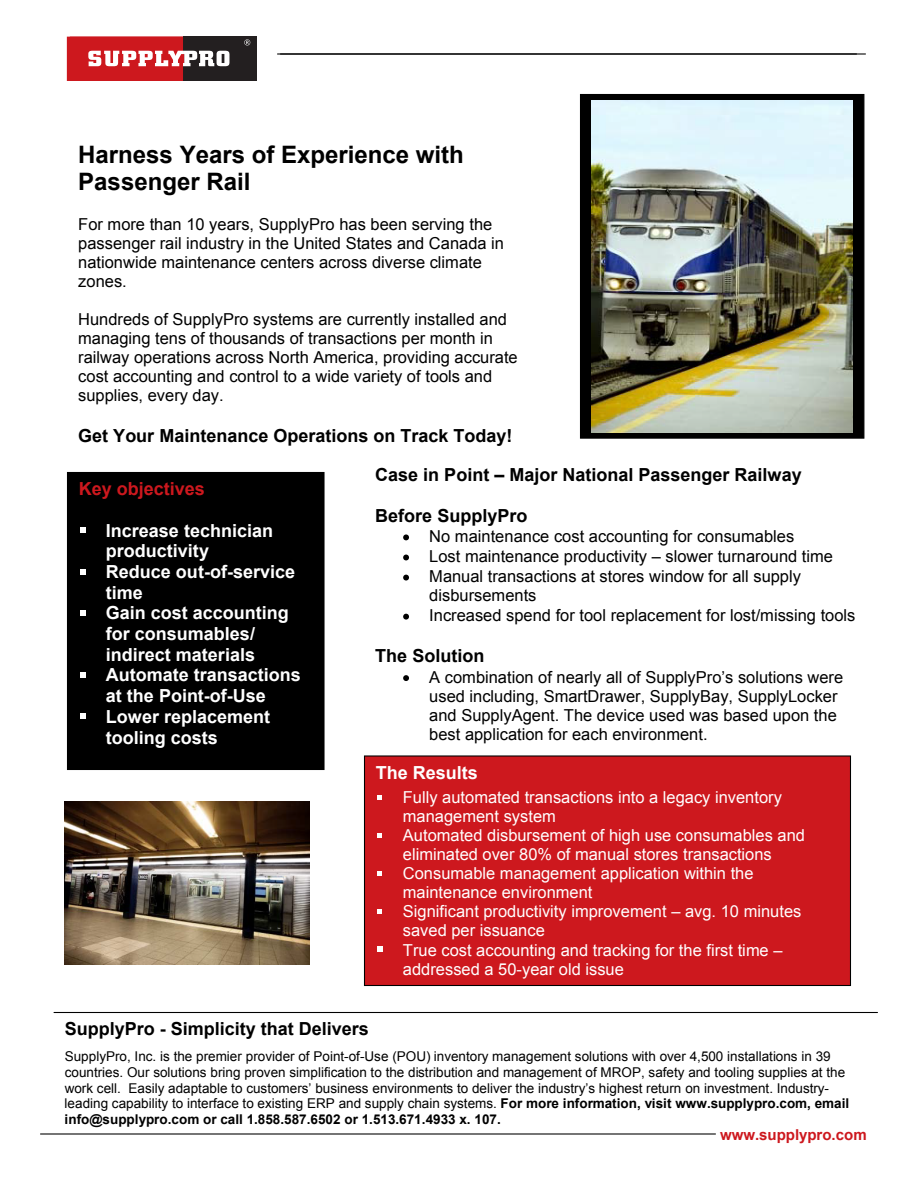
<style>
.page{position:relative;width:918px;height:1188px;background:#fff}
.page>*{position:absolute;margin:0;border:0;box-sizing:border-box;transform-origin:0 0}
.t1{font:700 24px/27.6px "Arial";color:#000}
.t2{font:700 18px/20.7px "Arial";color:#fff}
.t3{font:700 18px/39px "Arial";color:#000}
.t4{font:700 18px "Arial";color:#cd181e}
.t5{font:16.5px/18.9px "Arial";color:#000}
.t6{font:16.5px/19px "Arial";color:#fff}
.t7{font:700 15px "Arial";color:#cd181e}
.t8{font:13.5px/15.6px "Arial";color:#000}
.s1{font-weight:700}
</style>
<div class="page">
<div style="left:580px;top:94px;width:284px;height:345px;background:#000;border:1px solid #000"></div>
<img style="left:592px;top:101px;width:261px;height:331px">
<svg style="left:403px;top:534px;width:6px;height:6px"></svg>
<svg style="left:403px;top:555px;width:6px;height:5px"></svg>
<svg style="left:403px;top:575px;width:6px;height:6px"></svg>
<svg style="left:403px;top:614px;width:6px;height:6px"></svg>
<svg style="left:403px;top:675px;width:6px;height:6px"></svg>
<div style="left:67px;top:472px;width:258px;height:298px;background:#000;border:1px solid #000"></div>
<svg style="left:80px;top:528px;width:6px;height:5px"></svg>
<svg style="left:80px;top:569px;width:6px;height:5px"></svg>
<svg style="left:80px;top:610px;width:6px;height:6px"></svg>
<svg style="left:80px;top:672px;width:6px;height:6px"></svg>
<svg style="left:80px;top:714px;width:6px;height:5px"></svg>
<div style="left:364px;top:755px;width:487px;height:231px;background:#cd181e;border:1px solid #000"></div>
<svg style="left:377px;top:795px;width:5px;height:5px"></svg>
<svg style="left:377px;top:833px;width:5px;height:5px"></svg>
<svg style="left:377px;top:871px;width:5px;height:4px"></svg>
<svg style="left:377px;top:909px;width:5px;height:4px"></svg>
<svg style="left:377px;top:947px;width:6px;height:5px"></svg>
<img style="left:65px;top:802px;width:245px;height:163px">
<hr style="left:40px;top:1133px;width:676px;height:2px;background:#000">
<hr style="left:54px;top:1012px;width:824px;height:1px;background:#000">
<hr style="left:280px;top:53px;width:586px;height:2px;background:#000">
<div style="left:186px;top:37px;width:70px;height:44px;background:#231f20"></div>
<hr style="left:278px;top:53px;width:578px;height:2px;background:#000">
<svg style="left:67px;top:37px;width:163px;height:44px"></svg>
<svg style="left:244px;top:39px;width:7px;height:6px"></svg>
<h1 class="t1" style="left:78px;top:141px;width:387px">Harness Years of Experience with<br>Passenger Rail</h1>
<p class="t5" style="left:78px;top:215px;width:427px">For more than 10 years, SupplyPro has been serving the passenger rail industry in the United States and Canada in nationwide maintenance centers across diverse climate zones.</p>
<p class="t5" style="left:78px;top:310px;width:441px">Hundreds of SupplyPro systems are currently installed and managing tens of thousands of transactions per month in railway operations across North America, providing accurate cost accounting and control to a wide variety of tools and supplies, every day.</p>
<p class="t3" style="left:375px;top:417px;width:428px;text-indent:-297px">Get Your Maintenance Operations on Track Today!<br>Case in Point – Major National Passenger Railway</p>
<p class="t3" style="left:375px;top:496px;width:154px">Before SupplyPro</p>
<p class="t5" style="left:429px;top:527px;width:428px;line-height:19.8px">No maintenance cost accounting for consumables<br>Lost maintenance productivity – slower turnaround time Manual transactions at stores window for all supply disbursements<br>Increased spend for tool replacement for lost/missing tools</p>
<p class="t3" style="left:375px;top:637px;width:111px">The Solution</p>
<p class="t5" style="left:429px;top:668px;width:415px">A combination of nearly all of SupplyPro’s solutions were used including, SmartDrawer, SupplyBay, SupplyLocker and SupplyAgent. The device used was based upon the best application for each environment.</p>
<p class="t4" style="left:79px;top:477px;width:127px">Key objectives</p>
<p class="t2" style="left:106px;top:521px;width:197px">Increase technician productivity<br>Reduce out-of-service time<br>Gain cost accounting for consumables/ indirect materials<br>Automate transactions at the Point-of-Use<br>Lower replacement tooling costs</p>
<p class="t2" style="left:376px;top:763px;width:104px">The Results</p>
<p class="t6" style="left:403px;top:788px;width:404px">Fully automated transactions into a legacy inventory management system<br>Automated disbursement of high use consumables and eliminated over 80% of manual stores transactions Consumable management application within the maintenance environment<br>Significant productivity improvement – avg. 10 minutes saved per issuance<br>True cost accounting and tracking for the first time – addressed a 50-year old issue</p>
<p class="t3" style="left:65px;top:1009px;width:306px">SupplyPro - Simplicity that Delivers</p>
<p class="t8" style="left:65px;top:1049px;width:786px">SupplyPro, Inc. is the premier provider of Point-of-Use (POU) inventory management solutions with over 4,500 installations in 39 countries. Our solutions bring proven simplification to the distribution and management of MROP, safety and tooling supplies at the work cell. Easily adaptable to customers’ business environments to deliver the industry’s highest return on investment. Industry&shy;leading capability to interface to existing ERP and supply chain systems. <span class="s1">For more information, visit www.supplypro.com, email info@supplypro.com or call 1.858.587.6502 or 1.513.671.4933 x. 107.</span></p>
<p class="t7" style="left:720px;top:1125px;width:148px">www.supplypro.com</p>
</div>
